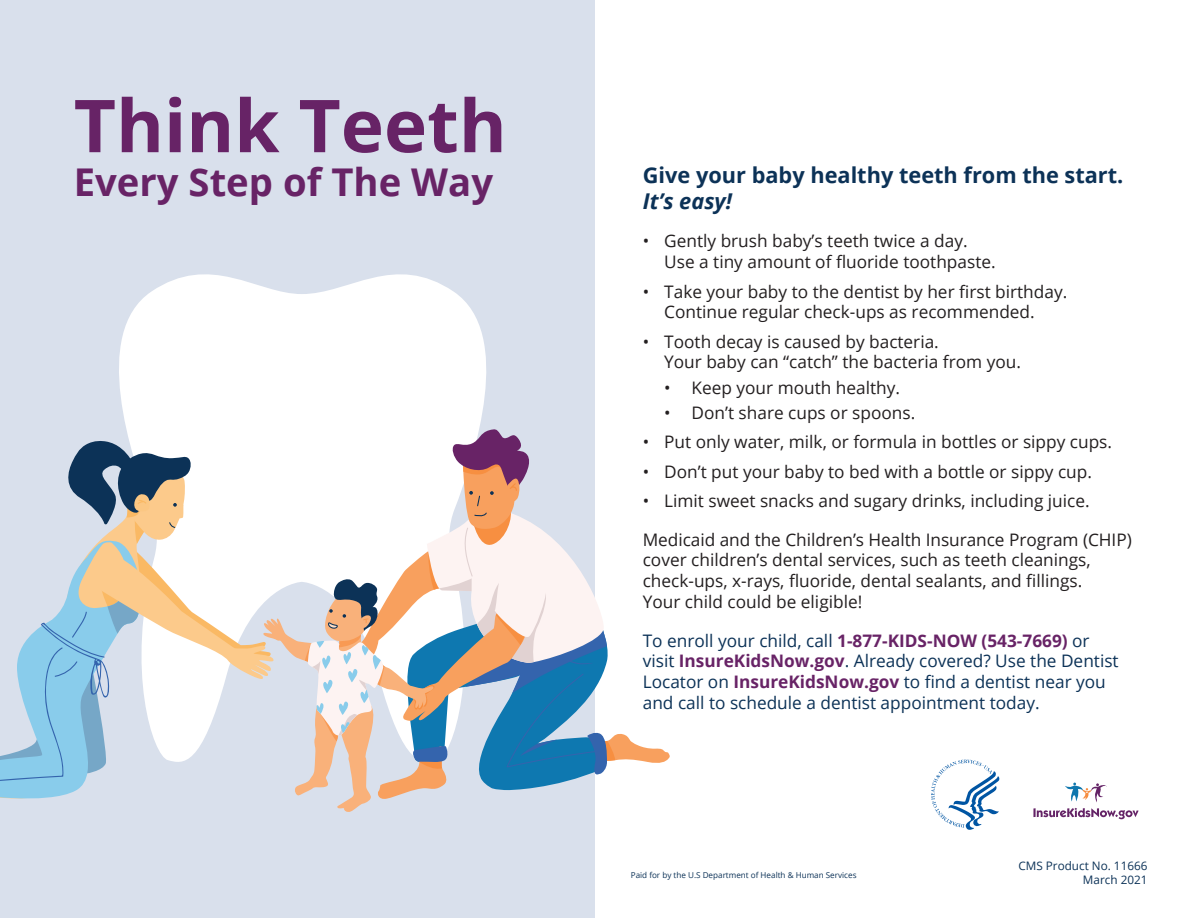
<style>
.page{position:relative;width:1188px;height:918px;background:#fff}
.page>*{position:absolute;margin:0;border:0;box-sizing:border-box;transform-origin:0 0}
.t1{font:700 73.05px "Open Sans";color:#672366}
.t2{font:700 38.25px "Open Sans";color:#682366}
.t3{font:700 21.75px/26.1px "Open Sans";color:#0c3257}
.t4{font:17.25px/20.7px "Open Sans";color:#231f20}
.t5{font:17.25px/20.7px "Open Sans";color:#0c3257}
.t6{font:11.7px "Open Sans";color:#0c3257}
.t7{font:8.1px "Open Sans";color:#0c3257}
.s1{font-style:italic}
.s2{font-weight:700;color:#682366}
</style>
<div class="page">
<div style="left:0;top:0;width:594px;height:918px;background:#d9e0ec"></div>
<svg style="left:119px;top:274px;width:367px;height:154px;fill:#fff"></svg>
<svg style="left:0;top:428px;width:670px;height:385px"></svg>
<svg style="left:931px;top:760px;width:68px;height:70px"></svg>
<svg style="left:1065px;top:783px;width:42px;height:19px"></svg>
<svg style="left:1033px;top:808px;width:106px;height:11px"></svg>
<h1 class="t1" style="left:74px;top:74px;width:435px">Think Teeth</h1>
<h1 class="t2" style="left:74px;top:156px;width:421px">Every Step of The Way</h1>
<p class="t3" style="left:643px;top:161px;width:482px">Give your baby healthy teeth from the start.<br><span class="s1">It’s easy!</span></p>
<p class="t4" style="left:664px;top:230px;width:333px;text-indent:-21px">• Gently brush baby’s teeth twice a day.<br>Use a tiny amount of fluoride toothpaste.</p>
<p class="t4" style="left:664px;top:281px;width:405px;text-indent:-21px">• Take your baby to the dentist by her first birthday.<br>Continue regular check-ups as recommended.</p>
<p class="t4" style="left:664px;top:331px;width:358px;text-indent:-21px">• Tooth decay is caused by bacteria.<br>Your baby can “catch” the bacteria from you.</p>
<p class="t4" style="left:664px;top:376px;width:237px">• Keep your mouth healthy.</p>
<p class="t4" style="left:664px;top:402px;width:253px">• Don’t share cups or spoons.</p>
<p class="t4" style="left:643px;top:431px;width:471px">• Put only water, milk, or formula in bottles or sippy cups.</p>
<p class="t4" style="left:643px;top:461px;width:451px">• Don’t put your baby to bed with a bottle or sippy cup.</p>
<p class="t4" style="left:643px;top:490px;width:448px">• Limit sweet snacks and sugary drinks, including juice.</p>
<p class="t4" style="left:643px;top:529px;width:491px">Medicaid and the Children’s Health Insurance Program (CHIP) cover children’s dental services, such as teeth cleanings, check-ups, x-rays, fluoride, dental sealants, and fillings.<br>Your child could be eligible!</p>
<p class="t5" style="left:643px;top:630px;width:477px">To enroll your child, call <span class="s2">1-877-KIDS-NOW (543-7669)</span> or visit <span class="s2">InsureKidsNow.gov</span>. Already covered? Use the Dentist Locator on <span class="s2">InsureKidsNow.gov</span> to find a dentist near you and call to schedule a dentist appointment today.</p>
<p class="t7" style="left:631px;top:869px;width:227px">Paid for by the U.S Department of Health &amp; Human Services</p>
<p class="t6" style="left:1018px;top:858px;width:131px">CMS Product No. 11666</p>
<p class="t6" style="left:1083px;top:872px;width:66px">March 2021</p>
</div>
